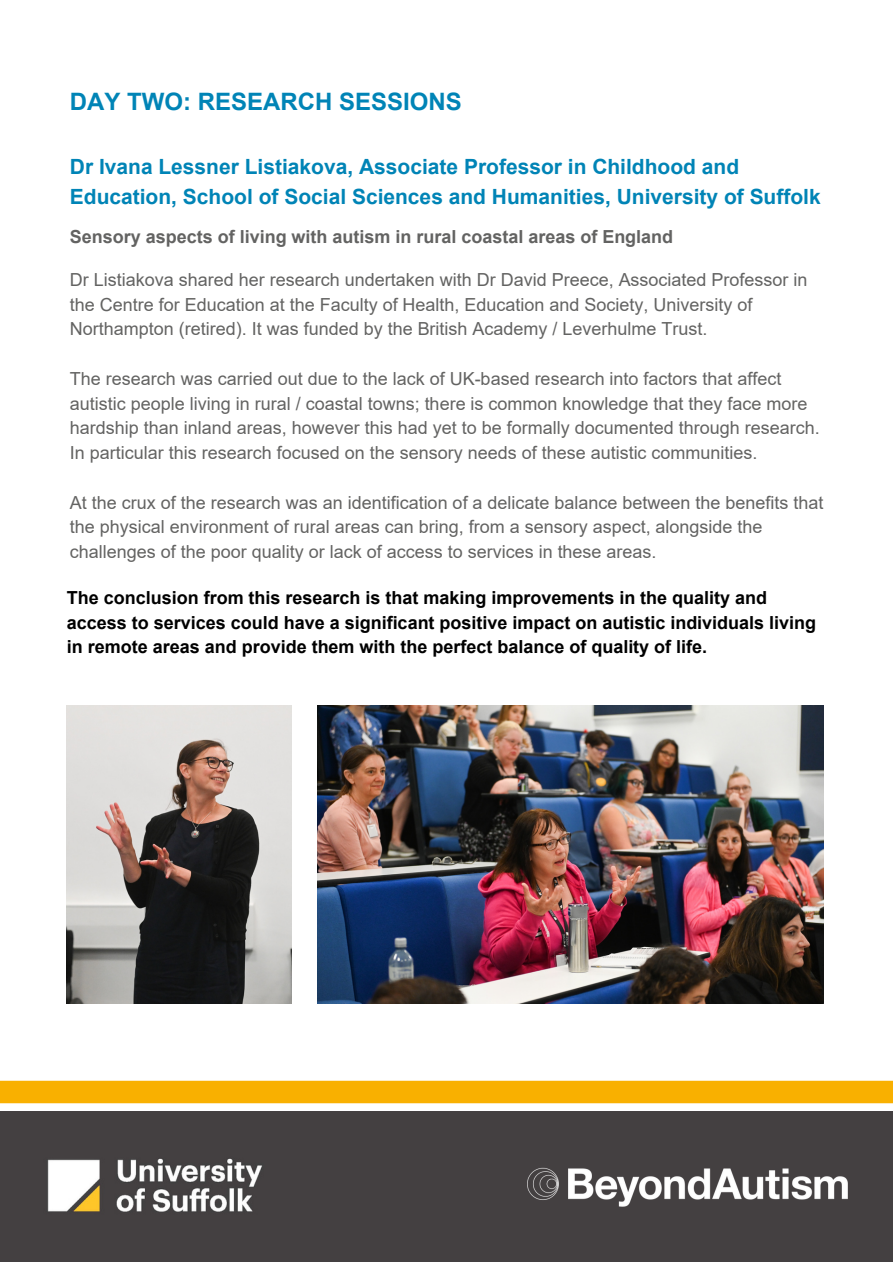
<style>
.page{position:relative;width:893px;height:1264px;background:#fff}
.page>*{position:absolute;margin:0;border:0;box-sizing:border-box;transform-origin:0 0}
.t1{font:700 24px "Arial";color:#0084b6}
.t2{font:700 21px/29.2px "Arial";color:#0084b6}
.t3{font:18px/24.8px "Arial";color:#636362}
.t4{font:700 18px/24.8px "Arial";color:#000}
.t5{font:700 18px "Arial";color:#636362}
</style>
<div class="page">
<div style="left:0;top:1080px;width:892px;height:23px;background:#f9b000"></div>
<div style="left:0;top:1111px;width:892px;height:150px;background:#444041"></div>
<img style="left:496px;top:1136px;width:382px;height:100px">
<img style="left:67px;top:705px;width:225px;height:298px">
<img style="left:318px;top:705px;width:505px;height:298px">
<p class="t1" style="left:70px;top:89px;width:393px">DAY TWO: RESEARCH SESSIONS</p>
<p class="t2" style="left:70px;top:152px;width:752px">Dr Ivana Lessner Listiakova, Associate Professor in Childhood and<br>Education, School of Social Sciences and Humanities, University of Suffolk</p>
<p class="t5" style="left:70px;top:227px;width:604px">Sensory aspects of living with autism in rural coastal areas of England</p>
<p class="t3" style="left:70px;top:267px;width:739px">Dr Listiakova shared her research undertaken with Dr David Preece, Associated Professor in the Centre for Education at the Faculty of Health, Education and Society, University of<br>Northampton (retired). It was funded by the British Academy / Leverhulme Trust.</p>
<p class="t3" style="left:70px;top:366px;width:751px">The research was carried out due to the lack of UK-based research into factors that affect autistic people living in rural / coastal towns; there is common knowledge that they face more hardship than inland areas, however this had yet to be formally documented through research.<br>In particular this research focused on the sensory needs of these autistic communities.</p>
<p class="t3" style="left:70px;top:490px;width:755px">At the crux of the research was an identification of a delicate balance between the benefits that the physical environment of rural areas can bring, from a sensory aspect, alongside the challenges of the poor quality or lack of access to services in these areas.</p>
<p class="t4" style="left:67px;top:585px;width:750px">The conclusion from this research is that making improvements in the quality and access to services could have a significant positive impact on autistic individuals living in remote areas and provide them with the perfect balance of quality of life.</p>
</div>
